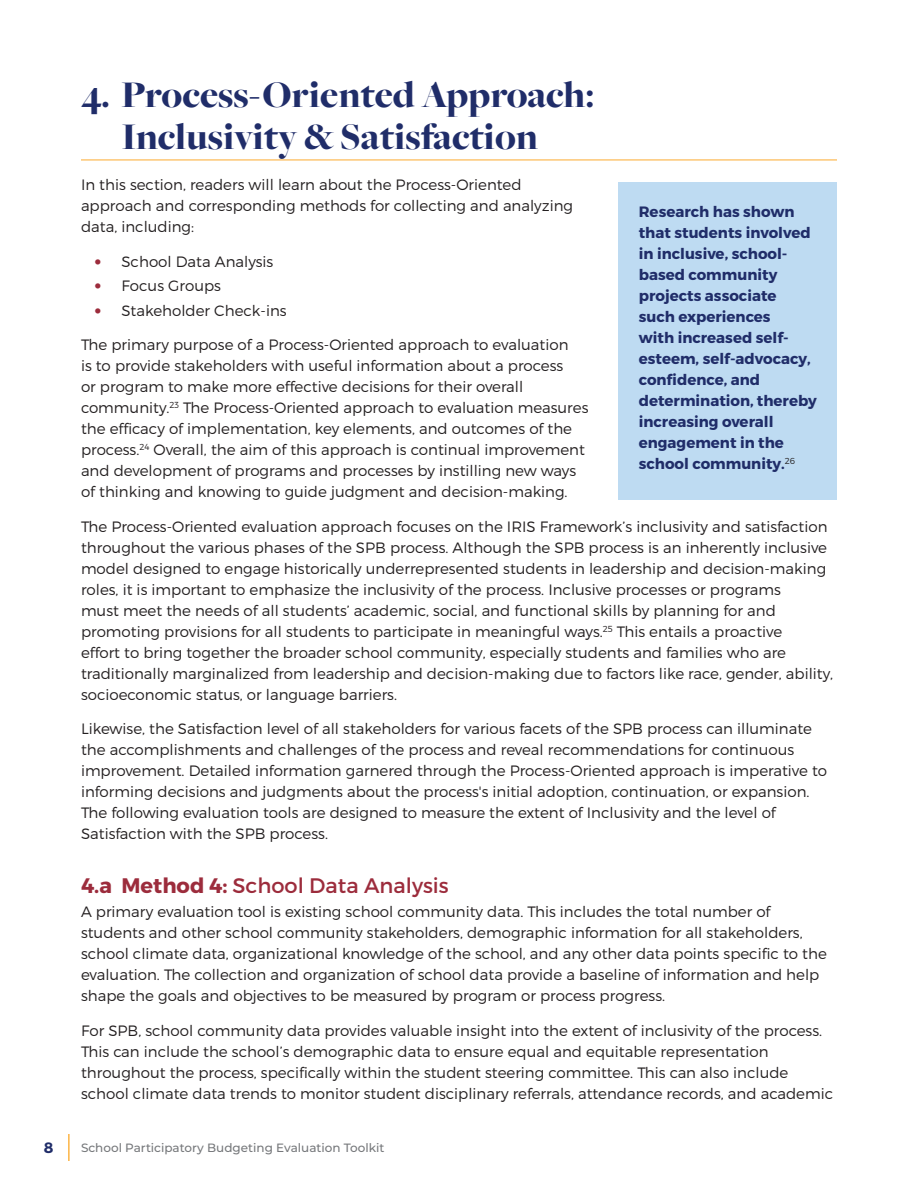
<style>
.page{position:relative;width:918px;height:1188px;background:#fff}
.page>*{position:absolute;margin:0;border:0;box-sizing:border-box;transform-origin:0 0}
.t1{font:900 39px/42px "Freight Big Pro";color:#202d69;text-align:center}
.header_2{font:21px "Montserrat";color:#9c2c3c}
.copy{font:300 15px/21px "Montserrat";color:#231f20}
.copy-2{font:700 15px/21px "Montserrat";color:#202d69}
.t2{font:500 12px "Montserrat";color:#76787b}
.s1{font-weight:800;font-size:18px;color:#9c2c3c}
.s2{font-weight:700}
</style>
<div class="page">
<hr style="left:68px;top:1134px;width:2px;height:27px;background:#fcb446">
<hr style="left:81px;top:159px;width:756px;height:1px;background:#fcb446">
<div style="left:619px;top:182px;width:218px;height:318px;background:#bedbf2"></div>
<p class="t1" style="left:81px;top:73px;width:515px">4. Process-Oriented Approach:<br>Inclusivity &amp; Satisfaction</p>
<p class="copy" style="left:81px;top:174px;width:494px">In this section, readers will learn about the Process-Oriented approach and corresponding methods for collecting and analyzing data, including:</p>
<p class="copy" style="left:94px;top:251px;width:180px"><span class="s1">•</span> School Data Analysis</p>
<p class="copy" style="left:94px;top:275px;width:128px"><span class="s1">•</span> Focus Groups</p>
<p class="copy" style="left:94px;top:300px;width:194px"><span class="s1">•</span> Stakeholder Check-ins</p>
<p class="copy" style="left:81px;top:334px;width:509px">The primary purpose of a Process-Oriented approach to evaluation<br>is to provide stakeholders with useful information about a process<br>or program to make more effective decisions for their overall community.<sup>23</sup> The Process-Oriented approach to evaluation measures the efficacy of implementation, key elements, and outcomes of the process.<sup>24</sup> Overall, the aim of this approach is continual improvement and development of programs and processes by instilling new ways of thinking and knowing to guide judgment and decision-making.</p>
<p class="copy" style="left:81px;top:516px;width:754px">The Process-Oriented evaluation approach focuses on the IRIS Framework’s inclusivity and satisfaction throughout the various phases of the SPB process. Although the SPB process is an inherently inclusive model designed to engage historically underrepresented students in leadership and decision-making roles, it is important to emphasize the inclusivity of the process. Inclusive processes or programs<br>must meet the needs of all students’ academic, social, and functional skills by planning for and promoting provisions for all students to participate in meaningful ways.<sup>25</sup> This entails a proactive<br>effort to bring together the broader school community, especially students and families who are traditionally marginalized from leadership and decision-making due to factors like race, gender, ability, socioeconomic status, or language barriers.</p>
<p class="copy" style="left:81px;top:718px;width:748px">Likewise, the Satisfaction level of all stakeholders for various facets of the SPB process can illuminate the accomplishments and challenges of the process and reveal recommendations for continuous improvement. Detailed information garnered through the Process-Oriented approach is imperative to informing decisions and judgments about the process's initial adoption, continuation, or expansion.<br>The following evaluation tools are designed to measure the extent of Inclusivity and the level of Satisfaction with the SPB process.</p>
<p class="header_2" style="left:81px;top:873px;width:369px"><span class="s2">4.a Method 4:</span> School Data Analysis</p>
<p class="copy" style="left:81px;top:901px;width:747px">A primary evaluation tool is existing school community data. This includes the total number of students and other school community stakeholders, demographic information for all stakeholders, school climate data, organizational knowledge of the school, and any other data points specific to the evaluation. The collection and organization of school data provide a baseline of information and help shape the goals and objectives to be measured by program or process progress.</p>
<p class="copy" style="left:81px;top:1020px;width:754px">For SPB, school community data provides valuable insight into the extent of inclusivity of the process.<br>This can include the school’s demographic data to ensure equal and equitable representation throughout the process, specifically within the student steering committee. This can also include school climate data trends to monitor student disciplinary referrals, attendance records, and academic</p>
<p class="copy-2" style="left:639px;top:202px;width:179px">Research has shown that students involved in inclusive, school&shy;based community projects associate<br>such experiences<br>with increased self&shy;esteem, self-advocacy, confidence, and determination, thereby increasing overall engagement in the school community.<sup>26</sup></p>
<p class="copy-2" style="left:44px;top:1138px;width:11px">8</p>
<p class="t2" style="left:81px;top:1139px;width:305px">School Participatory Budgeting Evaluation Toolkit</p>
</div>
